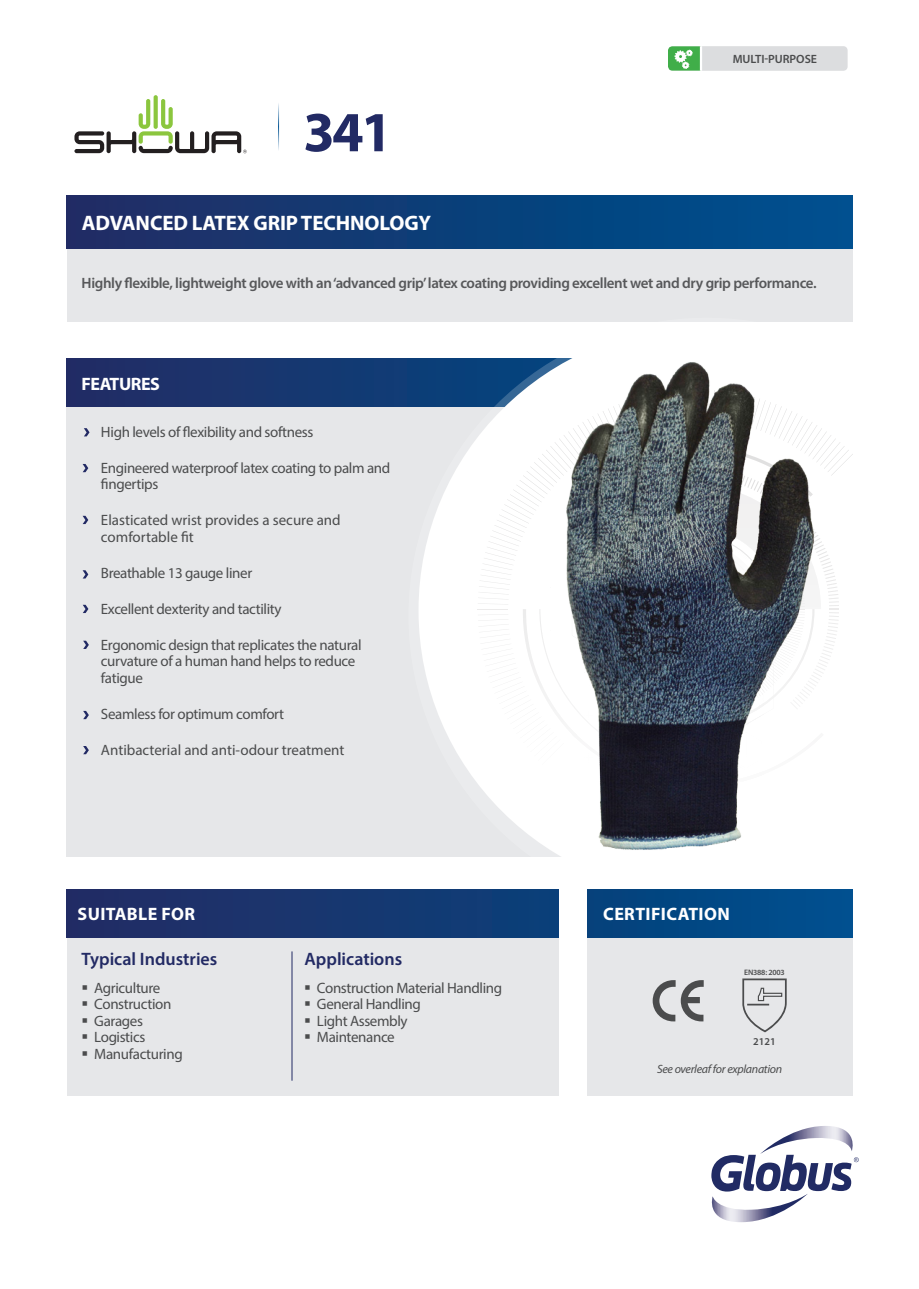
<style>
.page{position:relative;width:919px;height:1289px;background:#fff}
.page>*{position:absolute;margin:0;border:0;box-sizing:border-box;transform-origin:0 0}
.t1{font:700 57px "Myriad Pro";color:#222a64}
.Body_Copy{font:700 21px "Myriad Pro";letter-spacing:-.005em;color:#fff}
.Body_Copy-2{font:600 18px "Myriad Pro";color:#222a64}
.Body_Copy-3{font:700 18px "Myriad Pro";letter-spacing:.02em;color:#fff}
.Body_Copy-4{font:700 18px "Myriad Pro";letter-spacing:-.025em;color:#fff}
.Body_Copy-5{font:15px/16.5px "Myriad Pro";letter-spacing:-.025em;color:#4b4c4d}
.t2{font:600 15px "Myriad Pro";letter-spacing:-.025em;color:#57585a}
.Body_Copy-6{font:15px/16.5px "Myriad Pro";color:#4b4c4d}
.Body_Copy-7{font:italic 12px "Myriad Pro";letter-spacing:-.025em;color:#4b4c4d}
.t3{font:600 12px "Myriad Pro";letter-spacing:-.005em;color:#4b4c4d}
.t4{font:600 10.5px "Myriad Pro";color:#4b4c4d}
.t5{font:600 7.95px "Myriad Pro";letter-spacing:-.025em;color:#4b4c4d}
</style>
<div class="page">
<div style="left:587px;top:937px;width:265px;height:158px;background:#e6e7e9"></div>
<div style="left:67px;top:937px;width:491px;height:158px;background:#e6e7e9"></div>
<div style="left:67px;top:889px;width:491px;height:48px;background:linear-gradient(to right,#232c64,#0b4079)"></div>
<div style="left:67px;top:196px;width:785px;height:53px;background:linear-gradient(to right,#202c64,#005190)"></div>
<div style="left:67px;top:249px;width:785px;height:72px;background:#e6e7e9"></div>
<div style="left:67px;top:404px;width:578px;height:453px;background:#e6e7e9"></div>
<div style="left:67px;top:358px;width:586px;height:48px;background:#1b356d"></div>
<svg style="left:408px;top:318px;width:445px;height:596px;fill:#fff"></svg>
<svg style="left:477px;top:389px;width:376px;height:450px"></svg>
<img style="left:535px;top:336px;width:295px;height:533px">
<svg style="left:711px;top:1126px;width:148px;height:96px"></svg>
<svg style="left:742px;top:978px;width:44px;height:54px"></svg>
<svg style="left:652px;top:980px;width:51px;height:41px"></svg>
<hr style="left:291px;top:951px;width:1px;height:129px;background:#222a64">
<svg style="left:84px;top:428px;width:5px;height:8px"></svg>
<svg style="left:83px;top:464px;width:5px;height:8px"></svg>
<svg style="left:83px;top:516px;width:5px;height:8px"></svg>
<svg style="left:83px;top:570px;width:5px;height:8px"></svg>
<svg style="left:83px;top:604px;width:5px;height:9px"></svg>
<svg style="left:83px;top:640px;width:6px;height:9px"></svg>
<svg style="left:83px;top:711px;width:6px;height:8px"></svg>
<svg style="left:83px;top:746px;width:6px;height:8px"></svg>
<svg style="left:154px;top:95px;width:4px;height:34px"></svg>
<svg style="left:74px;top:99px;width:173px;height:54px"></svg>
<hr style="left:278px;top:101px;width:1px;height:50px;background:#005292">
<div style="left:666px;top:45px;width:183px;height:27px;background:#dcdddf;border-radius:6px"></div>
<div style="left:665px;top:43px;width:185px;height:31px;border:3px solid #fff;border-radius:6px"></div>
<svg style="left:668px;top:46px;width:35px;height:25px"></svg>
<div style="left:587px;top:889px;width:265px;height:48px;background:#014986"></div>
<p class="t1" style="left:303px;top:95px;width:91px">341</p>
<p class="Body_Copy" style="left:82px;top:209px;width:351px">ADVANCED LATEX GRIP TECHNOLOGY</p>
<p class="t3" style="left:732px;top:51px;width:86px">MULTI-PURPOSE</p>
<p class="t2" style="left:81px;top:273px;width:736px">Highly flexible, lightweight glove with an ‘advanced grip’ latex coating providing excellent wet and dry grip performance.</p>
<p class="Body_Copy-4" style="left:81px;top:372px;width:80px">FEATURES</p>
<p class="Body_Copy-5" style="left:101px;top:423px;width:214px">High levels of flexibility and softness</p>
<p class="Body_Copy-5" style="left:101px;top:459px;width:291px">Engineered waterproof latex coating to palm and</p>
<p class="Body_Copy-5" style="left:101px;top:475px;width:59px">fingertips</p>
<p class="Body_Copy-6" style="left:101px;top:511px;width:241px">Elasticated wrist provides a secure and comfortable fit</p>
<p class="Body_Copy-5" style="left:101px;top:564px;width:153px">Breathable 13 gauge liner</p>
<p class="Body_Copy-5" style="left:101px;top:600px;width:182px">Excellent dexterity and tactility</p>
<p class="Body_Copy-5" style="left:101px;top:636px;width:262px">Ergonomic design that replicates the natural</p>
<p class="Body_Copy-5" style="left:101px;top:652px;width:256px">curvature of a human hand helps to reduce fatigue</p>
<p class="Body_Copy-5" style="left:101px;top:705px;width:184px">Seamless for optimum comfort</p>
<p class="Body_Copy-6" style="left:101px;top:741px;width:245px">Antibacterial and anti-odour treatment</p>
<p class="Body_Copy-3" style="left:78px;top:901px;width:119px">SUITABLE FOR</p>
<p class="Body_Copy-2" style="left:81px;top:947px;width:137px">Typical Industries</p>
<p class="Body_Copy-5" style="left:94px;top:979px;width:68px">Agriculture</p>
<p class="Body_Copy-5" style="left:94px;top:995px;width:78px">Construction</p>
<p class="Body_Copy-5" style="left:94px;top:1012px;width:50px">Garages</p>
<p class="Body_Copy-5" style="left:94px;top:1028px;width:52px">Logistics</p>
<p class="Body_Copy-5" style="left:94px;top:1045px;width:90px">Manufacturing</p>
<p class="Body_Copy-2" style="left:304px;top:947px;width:99px">Applications</p>
<p class="Body_Copy-5" style="left:317px;top:979px;width:187px">Construction Material Handling</p>
<p class="Body_Copy-5" style="left:317px;top:995px;width:105px">General Handling</p>
<p class="Body_Copy-5" style="left:317px;top:1012px;width:92px">Light Assembly</p>
<p class="Body_Copy-5" style="left:317px;top:1028px;width:79px">Maintenance</p>
<p class="Body_Copy-3" style="left:603px;top:902px;width:128px">CERTIFICATION</p>
<p class="t5" style="left:744px;top:966px;width:42px">EN388: 2003</p>
<p class="t4" style="left:753px;top:1035px;width:24px">2121</p>
<p class="Body_Copy-7" style="left:657px;top:1061px;width:127px">See overleaf for explanation</p>
</div>
